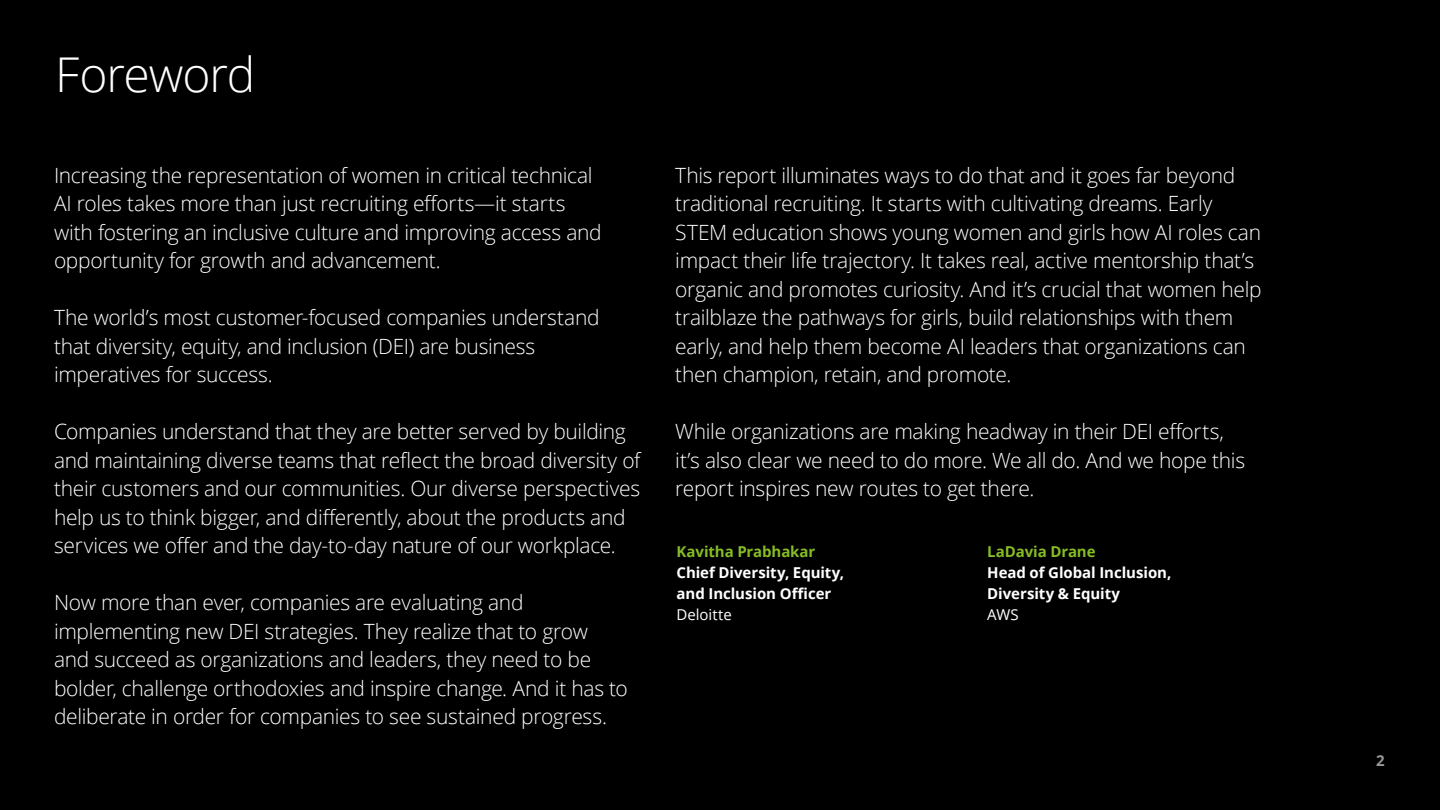
<style>
.page{position:relative;width:1440px;height:810px;background:#000}
.page>*{position:absolute;margin:0;border:0;box-sizing:border-box;transform-origin:0 0}
.t1{font:300 48px "Open Sans";letter-spacing:-.02em;color:#fff}
.t2{font:300 21px/28.5px "Open Sans";letter-spacing:-.015em;color:#fff}
.t3{font:700 15px/21px "Open Sans";letter-spacing:-.005em;color:#fff}
.t4{font:700 15px "Open Sans";letter-spacing:-.01em;color:#86bc25}
.t5{font:15px "Open Sans";letter-spacing:-.005em;color:#fff}
.t6{font:700 15px "Open Sans";color:#97999b}
</style>
<div class="page">
<h1 class="t1" style="left:55px;top:42px;width:202px">Foreword</h1>
<p class="t2" style="left:54px;top:160px;width:549px">Increasing the representation of women in critical technical AI roles takes more than just recruiting efforts—it starts with fostering an inclusive culture and improving access and opportunity for growth and advancement.</p>
<p class="t2" style="left:54px;top:303px;width:547px">The world’s most customer-focused companies understand that diversity, equity, and inclusion (DEI) are business imperatives for success.</p>
<p class="t2" style="left:54px;top:417px;width:588px">Companies understand that they are better served by building and maintaining diverse teams that reflect the broad diversity of their customers and our communities. Our diverse perspectives help us to think bigger, and differently, about the products and services we offer and the day-to-day nature of our workplace.</p>
<p class="t2" style="left:54px;top:588px;width:575px">Now more than ever, companies are evaluating and implementing new DEI strategies. They realize that to grow and succeed as organizations and leaders, they need to be bolder, challenge orthodoxies and inspire change. And it has to deliberate in order for companies to see sustained progress.</p>
<p class="t2" style="left:675px;top:160px;width:588px">This report illuminates ways to do that and it goes far beyond traditional recruiting. It starts with cultivating dreams. Early STEM education shows young women and girls how AI roles can impact their life trajectory. It takes real, active mentorship that’s organic and promotes curiosity. And it’s crucial that women help trailblaze the pathways for girls, build relationships with them early, and help them become AI leaders that organizations can then champion, retain, and promote.</p>
<p class="t2" style="left:675px;top:417px;width:571px">While organizations are making headway in their DEI efforts, it’s also clear we need to do more. We all do. And we hope this report inspires new routes to get there.</p>
<p class="t4" style="left:677px;top:541px;width:140px">Kavitha Prabhakar</p>
<p class="t3" style="left:677px;top:562px;width:169px">Chief Diversity, Equity, and Inclusion Officer</p>
<p class="t5" style="left:677px;top:605px;width:57px">Deloitte</p>
<p class="t4" style="left:987px;top:541px;width:110px">LaDavia Drane</p>
<p class="t3" style="left:987px;top:562px;width:186px">Head of Global Inclusion,<br>Diversity &amp; Equity</p>
<p class="t5" style="left:987px;top:605px;width:33px">AWS</p>
<p class="t6" style="left:1376px;top:750px;width:10px">2</p>
</div>
